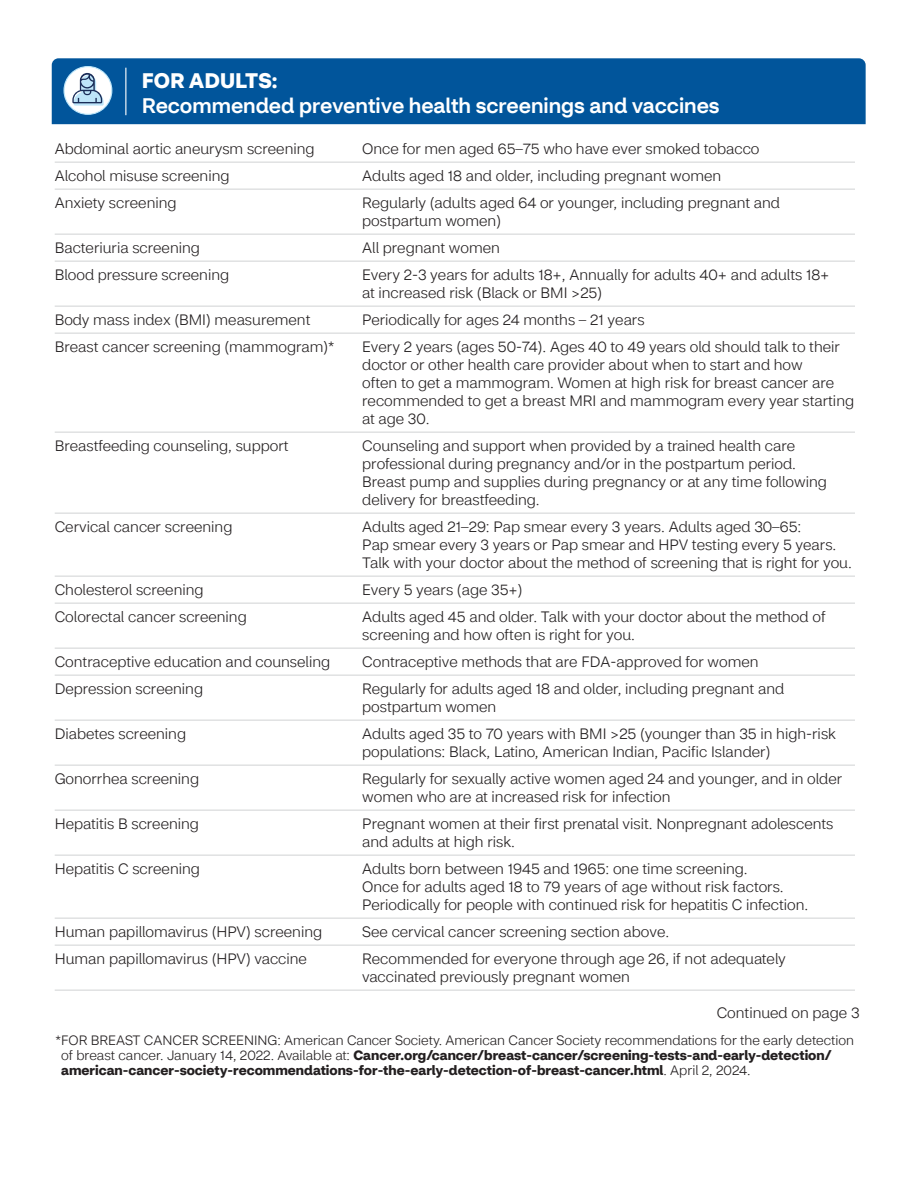
<style>
.page{position:relative;width:918px;height:1188px;background:#fff}
.page>*{position:absolute;margin:0;border:0;box-sizing:border-box;transform-origin:0 0}
.t1{font:500 21px "CVS Health Sans";color:#fff}
.t2{font:700 21px "CVS Health Sans";color:#fff}
.t3{font:300 15px/18px "CVS Health Sans";color:#231f20}
.t4{font:300 13.5px/15px "CVS Health Sans";color:#231f20}
.s1{font-weight:700}
</style>
<div class="page">
<div style="left:52px;top:58px;width:814px;height:66px;background:#01559b"></div>
<div style="left:64px;top:67px;width:48px;height:47px;background:#fff;border-radius:50%"></div>
<div style="left:63px;top:66px;width:49px;height:49px;border:1px solid #bce6fa;border-radius:50%"></div>
<svg style="left:72px;top:73px;width:32px;height:33px"></svg>
<hr style="left:125px;top:68px;width:1px;height:47px;background:#fff">
<hr style="left:55px;top:162px;width:800px;height:1px;background:#d1d2d4">
<hr style="left:55px;top:189px;width:800px;height:1px;background:#d1d2d4">
<hr style="left:55px;top:234px;width:800px;height:1px;background:#d1d2d4">
<hr style="left:55px;top:261px;width:800px;height:1px;background:#d1d2d4">
<hr style="left:55px;top:306px;width:800px;height:1px;background:#d1d2d4">
<hr style="left:55px;top:333px;width:800px;height:1px;background:#d1d2d4">
<hr style="left:55px;top:432px;width:800px;height:1px;background:#d1d2d4">
<hr style="left:55px;top:513px;width:800px;height:1px;background:#d1d2d4">
<hr style="left:55px;top:576px;width:800px;height:1px;background:#d1d2d4">
<hr style="left:55px;top:603px;width:800px;height:1px;background:#d1d2d4">
<hr style="left:55px;top:648px;width:800px;height:1px;background:#d1d2d4">
<hr style="left:55px;top:675px;width:800px;height:1px;background:#d1d2d4">
<hr style="left:55px;top:720px;width:800px;height:1px;background:#d1d2d4">
<hr style="left:55px;top:765px;width:800px;height:1px;background:#d1d2d4">
<hr style="left:55px;top:810px;width:800px;height:1px;background:#d1d2d4">
<hr style="left:55px;top:855px;width:800px;height:1px;background:#d1d2d4">
<hr style="left:55px;top:918px;width:800px;height:1px;background:#d1d2d4">
<hr style="left:55px;top:945px;width:800px;height:1px;background:#d1d2d4">
<hr style="left:55px;top:990px;width:800px;height:1px;background:#d1d2d4">
<h2 class="t2" style="left:142px;top:67px;width:137px">FOR ADULTS:</h2>
<h3 class="t1" style="left:142px;top:93px;width:579px">Recommended preventive health screenings and vaccines</h3>
<p class="t3" style="left:55px;top:140px;width:261px">Abdominal aortic aneurysm screening</p>
<p class="t3" style="left:362px;top:140px;width:399px">Once for men aged 65–75 who have ever smoked tobacco</p>
<p class="t3" style="left:55px;top:167px;width:176px">Alcohol misuse screening</p>
<p class="t3" style="left:362px;top:167px;width:360px">Adults aged 18 and older, including pregnant women</p>
<p class="t3" style="left:55px;top:194px;width:123px">Anxiety screening</p>
<p class="t3" style="left:362px;top:194px;width:419px">Regularly (adults aged 64 or younger, including pregnant and postpartum women)</p>
<p class="t3" style="left:55px;top:239px;width:147px">Bacteriuria screening</p>
<p class="t3" style="left:362px;top:239px;width:139px">All pregnant women</p>
<p class="t3" style="left:55px;top:266px;width:176px">Blood pressure screening</p>
<p class="t3" style="left:362px;top:266px;width:469px">Every 2-3 years for adults 18+, Annually for adults 40+ and adults 18+ at increased risk (Black or BMI &gt;25)</p>
<p class="t3" style="left:55px;top:311px;width:257px">Body mass index (BMI) measurement</p>
<p class="t3" style="left:362px;top:311px;width:284px">Periodically for ages 24 months – 21 years</p>
<p class="t3" style="left:55px;top:338px;width:281px">Breast cancer screening (mammogram)*</p>
<p class="t3" style="left:362px;top:338px;width:493px">Every 2 years (ages 50-74). Ages 40 to 49 years old should talk to their doctor or other health care provider about when to start and how<br>often to get a mammogram. Women at high risk for breast cancer are recommended to get a breast MRI and mammogram every year starting at age 30.</p>
<p class="t3" style="left:55px;top:437px;width:235px">Breastfeeding counseling, support</p>
<p class="t3" style="left:362px;top:437px;width:466px">Counseling and support when provided by a trained health care professional during pregnancy and/or in the postpartum period.<br>Breast pump and supplies during pregnancy or at any time following delivery for breastfeeding.</p>
<p class="t3" style="left:55px;top:518px;width:179px">Cervical cancer screening</p>
<p class="t3" style="left:362px;top:518px;width:491px">Adults aged 21–29: Pap smear every 3 years. Adults aged 30–65:<br>Pap smear every 3 years or Pap smear and HPV testing every 5 years.<br>Talk with your doctor about the method of screening that is right for you.</p>
<p class="t3" style="left:55px;top:581px;width:150px">Cholesterol screening</p>
<p class="t3" style="left:362px;top:581px;width:162px">Every 5 years (age 35+)</p>
<p class="t3" style="left:55px;top:608px;width:194px">Colorectal cancer screening</p>
<p class="t3" style="left:362px;top:608px;width:465px">Adults aged 45 and older. Talk with your doctor about the method of screening and how often is right for you.</p>
<p class="t3" style="left:55px;top:653px;width:277px">Contraceptive education and counseling</p>
<p class="t3" style="left:362px;top:653px;width:398px">Contraceptive methods that are FDA-approved for women</p>
<p class="t3" style="left:55px;top:680px;width:150px">Depression screening</p>
<p class="t3" style="left:362px;top:680px;width:424px">Regularly for adults aged 18 and older, including pregnant and postpartum women</p>
<p class="t3" style="left:55px;top:725px;width:133px">Diabetes screening</p>
<p class="t3" style="left:362px;top:725px;width:475px">Adults aged 35 to 70 years with BMI &gt;25 (younger than 35 in high-risk populations: Black, Latino, American Indian, Pacific Islander)</p>
<p class="t3" style="left:55px;top:770px;width:146px">Gonorrhea screening</p>
<p class="t3" style="left:362px;top:770px;width:482px">Regularly for sexually active women aged 24 and younger, and in older women who are at increased risk for infection</p>
<p class="t3" style="left:55px;top:815px;width:146px">Hepatitis B screening</p>
<p class="t3" style="left:362px;top:815px;width:473px">Pregnant women at their first prenatal visit. Nonpregnant adolescents and adults at high risk.</p>
<p class="t3" style="left:55px;top:860px;width:147px">Hepatitis C screening</p>
<p class="t3" style="left:362px;top:860px;width:448px">Adults born between 1945 and 1965: one time screening.<br>Once for adults aged 18 to 79 years of age without risk factors.<br>Periodically for people with continued risk for hepatitis C infection.</p>
<p class="t3" style="left:55px;top:923px;width:269px">Human papillomavirus (HPV) screening</p>
<p class="t3" style="left:362px;top:923px;width:309px">See cervical cancer screening section above.</p>
<p class="t3" style="left:55px;top:950px;width:254px">Human papillomavirus (HPV) vaccine</p>
<p class="t3" style="left:362px;top:950px;width:425px">Recommended for everyone through age 26, if not adequately vaccinated previously pregnant women</p>
<p class="t3" style="left:717px;top:1003px;width:144px">Continued on page 3</p>
<p class="t4" style="left:61px;top:1033px;width:794px;text-indent:-6px">*FOR BREAST CANCER SCREENING: American Cancer Society. American Cancer Society recommendations for the early detection of breast cancer. January 14, 2022. Available at: <span class="s1">Cancer.org/cancer/breast-cancer/screening-tests-and-early-detection/ american-cancer-society-recommendations-for-the-early-detection-of-breast-cancer.html</span>. April 2, 2024.</p>
</div>
